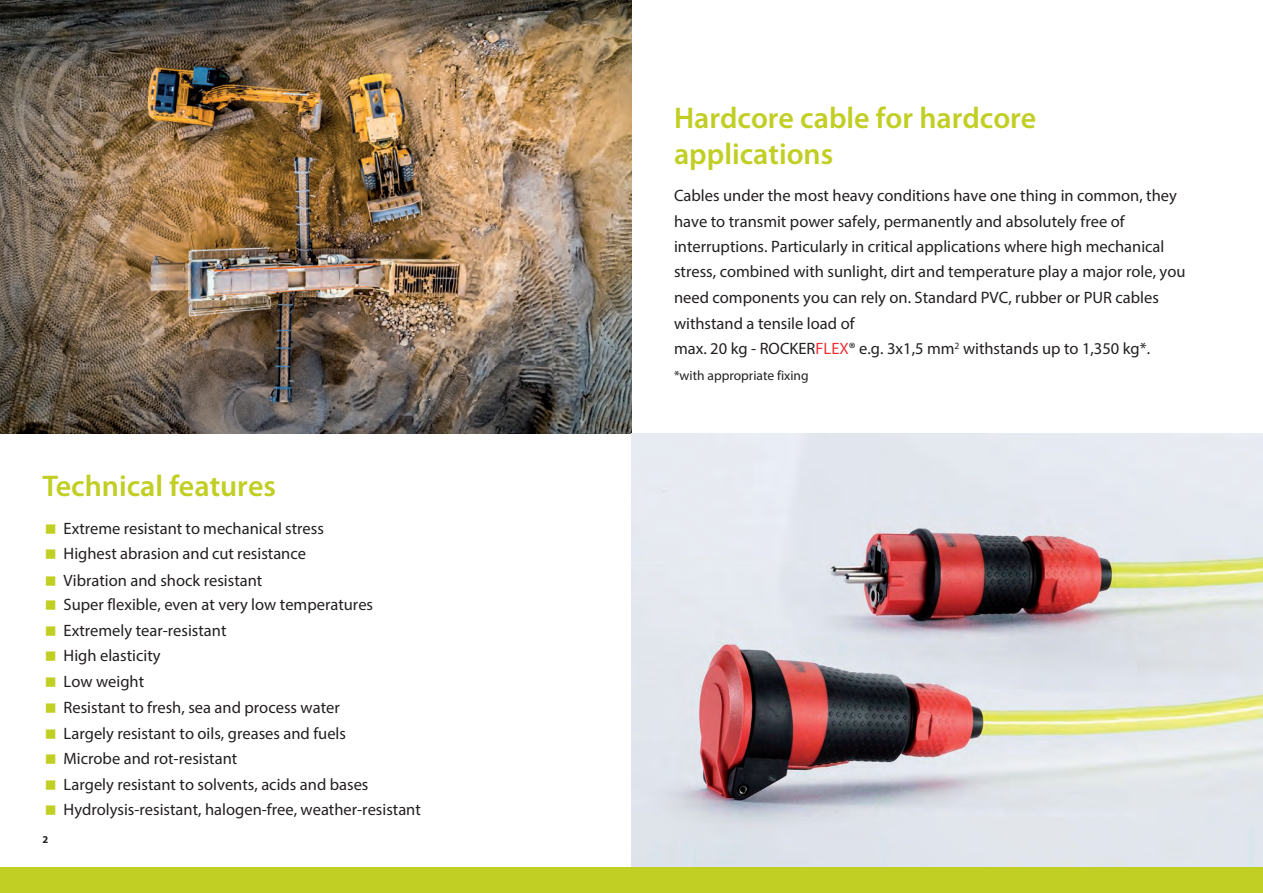
<style>
.page{position:relative;width:1263px;height:893px;background:#fff}
.page>*{position:absolute;margin:0;border:0;box-sizing:border-box;transform-origin:0 0}
.t1{font:600 30px/36px "Myriad Pro";color:#c1ce23}
.t2{font:16.5px/25.5px "Myriad Pro";color:#231f20}
.t3{font:13.5px "Myriad Pro";color:#231f20}
.t4{font:700 10.5px "Myriad Pro";color:#231f20}
.s1{color:#ee3036}
</style>
<div class="page">
<img style="left:0;top:0;width:631px;height:433px">
<img style="left:631px;top:434px;width:632px;height:433px">
<div style="left:0;top:867px;width:1263px;height:26px;background:#c1ce23"></div>
<h1 class="t1" style="left:42px;top:467px;width:235px">Technical features</h1>
<p class="t2" style="left:64px;top:515px;width:359px">Extreme resistant to mechanical stress<br>Highest abrasion and cut resistance<br>Vibration and shock resistant<br>Super flexible, even at very low temperatures Extremely tear-resistant<br>High elasticity<br>Low weight<br>Resistant to fresh, sea and process water<br>Largely resistant to oils, greases and fuels<br>Microbe and rot-resistant<br>Largely resistant to solvents, acids and bases Hydrolysis-resistant, halogen-free, weather-resistant</p>
<p class="t4" style="left:43px;top:832px;width:7px">2</p>
<h1 class="t1" style="left:674px;top:99px;width:364px">Hardcore cable for hardcore applications</h1>
<p class="t2" style="left:674px;top:183px;width:513px">Cables under the most heavy conditions have one thing in common, they have to transmit power safely, permanently and absolutely free of interruptions. Particularly in critical applications where high mechanical stress, combined with sunlight, dirt and temperature play a major role, you need components you can rely on. Standard PVC, rubber or PUR cables withstand a tensile load of<br>max. 20 kg - ROCKER<span class="s1">FLEX</span>® e.g. 3x1,5 mm<sup>2</sup> withstands up to 1,350 kg*.</p>
<p class="t3" style="left:674px;top:367px;width:136px">*with appropriate fixing</p>
</div>
